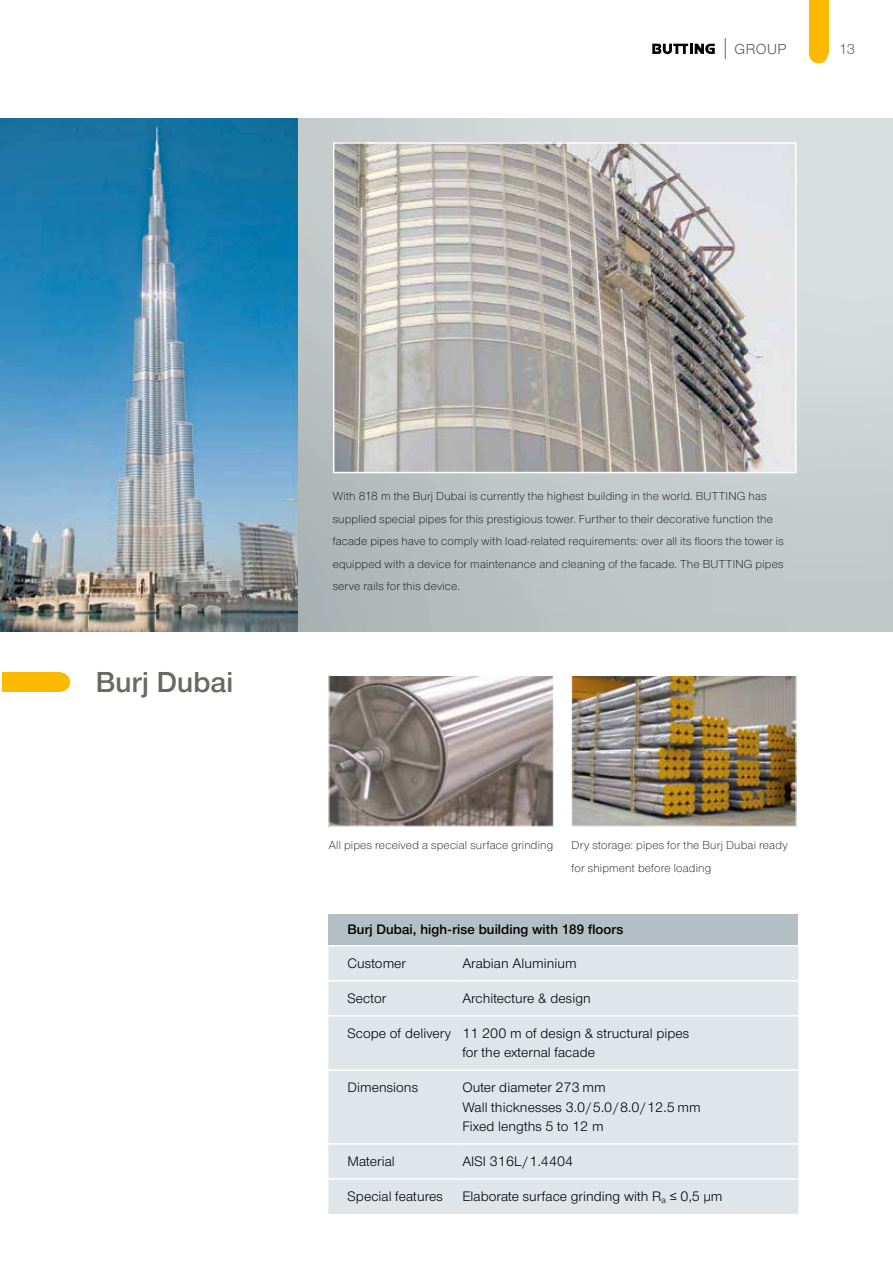
<style>
.page{position:relative;width:893px;height:1263px;background:#fff}
.page>*{position:absolute;margin:0;border:0;box-sizing:border-box;transform-origin:0 0}
.t1{font:30px "Nimbus San Nov Sem Bol";letter-spacing:.005em;color:#666a63}
.t2{font:15px "Nimbus San Nov";letter-spacing:.03em;color:#565656}
.t3{font:15px "Nimbus San Nov";color:#666a63}
.t4{font:14.25px/19.4px "Nimbus San Nov";letter-spacing:.005em;color:#000}
.t5{font:14.25px "Nimbus San Nov Sem Bol";letter-spacing:.005em;color:#000}
.t6{font:300 12px/22.5px "Nimbus San Nov";letter-spacing:.02em;color:#000}
</style>
<div class="page">
<div style="left:809px;top:0;width:19px;height:54px;background:#fbba00"></div>
<div style="left:809px;top:44px;width:19px;height:19px;background:#fbba00;border-radius:50%"></div>
<svg style="left:652px;top:44px;width:63px;height:10px"></svg>
<svg style="left:725px;top:38px;width:1px;height:21px"></svg>
<img style="left:297px;top:118px;width:596px;height:513px">
<div style="left:2px;top:673px;width:59px;height:19px;background:#fbba00"></div>
<div style="left:51px;top:673px;width:19px;height:18px;background:#fbba00;border-radius:50%"></div>
<img style="left:0;top:118px;width:297px;height:513px">
<img style="left:336px;top:145px;width:457px;height:325px">
<div style="left:333px;top:142px;width:463px;height:331px;border:2px solid #fff"></div>
<img style="left:330px;top:677px;width:222px;height:148px">
<div style="left:328px;top:675px;width:226px;height:152px;border:1px solid #fff"></div>
<img style="left:573px;top:677px;width:221px;height:148px">
<div style="left:571px;top:675px;width:225px;height:152px;border:1px solid #fff"></div>
<div style="left:328px;top:914px;width:470px;height:32px;background:#b3bec5"></div>
<div style="left:328px;top:946px;width:470px;height:268px;background:#e0e5e9"></div>
<hr style="left:328px;top:945px;width:134px;height:1px;background:#fff">
<hr style="left:462px;top:945px;width:336px;height:1px;background:#fff">
<hr style="left:328px;top:980px;width:134px;height:1px;background:#fff">
<hr style="left:462px;top:980px;width:336px;height:1px;background:#fff">
<hr style="left:328px;top:1015px;width:134px;height:1px;background:#fff">
<hr style="left:462px;top:1015px;width:336px;height:1px;background:#fff">
<hr style="left:328px;top:1069px;width:134px;height:2px;background:#fff">
<hr style="left:462px;top:1069px;width:336px;height:2px;background:#fff">
<hr style="left:328px;top:1143px;width:134px;height:2px;background:#fff">
<hr style="left:462px;top:1143px;width:336px;height:2px;background:#fff">
<hr style="left:328px;top:1178px;width:134px;height:2px;background:#fff">
<hr style="left:462px;top:1178px;width:336px;height:2px;background:#fff">
<p class="t2" style="left:734px;top:39px;width:54px">GROUP</p>
<p class="t3" style="left:839px;top:39px;width:18px">13</p>
<h1 class="t1" style="left:96px;top:662px;width:139px">Burj Dubai</h1>
<p class="t6" style="left:333px;top:485px;width:453px">With 818 m the Burj Dubai is currently the highest building in the world. BUTTING has supplied special pipes for this prestigious tower. Further to their decorative function the facade pipes have to comply with load-related requirements: over all its floors the tower is equipped with a device for maintenance and cleaning of the facade. The BUTTING pipes serve rails for this device.</p>
<p class="t6" style="left:329px;top:833px;width:226px">All pipes received a special surface grinding</p>
<p class="t6" style="left:572px;top:833px;width:217px">Dry storage: pipes for the Burj Dubai ready for shipment before loading</p>
<p class="t5" style="left:347px;top:920px;width:277px">Burj Dubai, high-rise building with 189 floors</p>
<p class="t4" style="left:347px;top:953px;width:60px">Customer</p>
<p class="t4" style="left:462px;top:953px;width:116px">Arabian Aluminium</p>
<p class="t4" style="left:347px;top:988px;width:40px">Sector</p>
<p class="t4" style="left:462px;top:988px;width:130px">Architecture &amp; design</p>
<p class="t4" style="left:462px;top:1023px;width:228px;text-indent:-115px">Scope of delivery 11 200 m of design &amp; structural pipes for the external facade</p>
<p class="t4" style="left:347px;top:1077px;width:72px">Dimensions</p>
<p class="t4" style="left:462px;top:1077px;width:240px">Outer diameter 273 mm<br>Wall thicknesses 3.0/5.0/8.0/12.5 mm<br>Fixed lengths 5 to 12 m</p>
<p class="t4" style="left:347px;top:1151px;width:49px">Material</p>
<p class="t4" style="left:462px;top:1151px;width:112px">AISI 316L/1.4404</p>
<p class="t4" style="left:347px;top:1186px;width:97px">Special features</p>
<p class="t4" style="left:462px;top:1186px;width:262px">Elaborate surface grinding with R<sub>a</sub> ≤ 0,5 µm</p>
</div>
